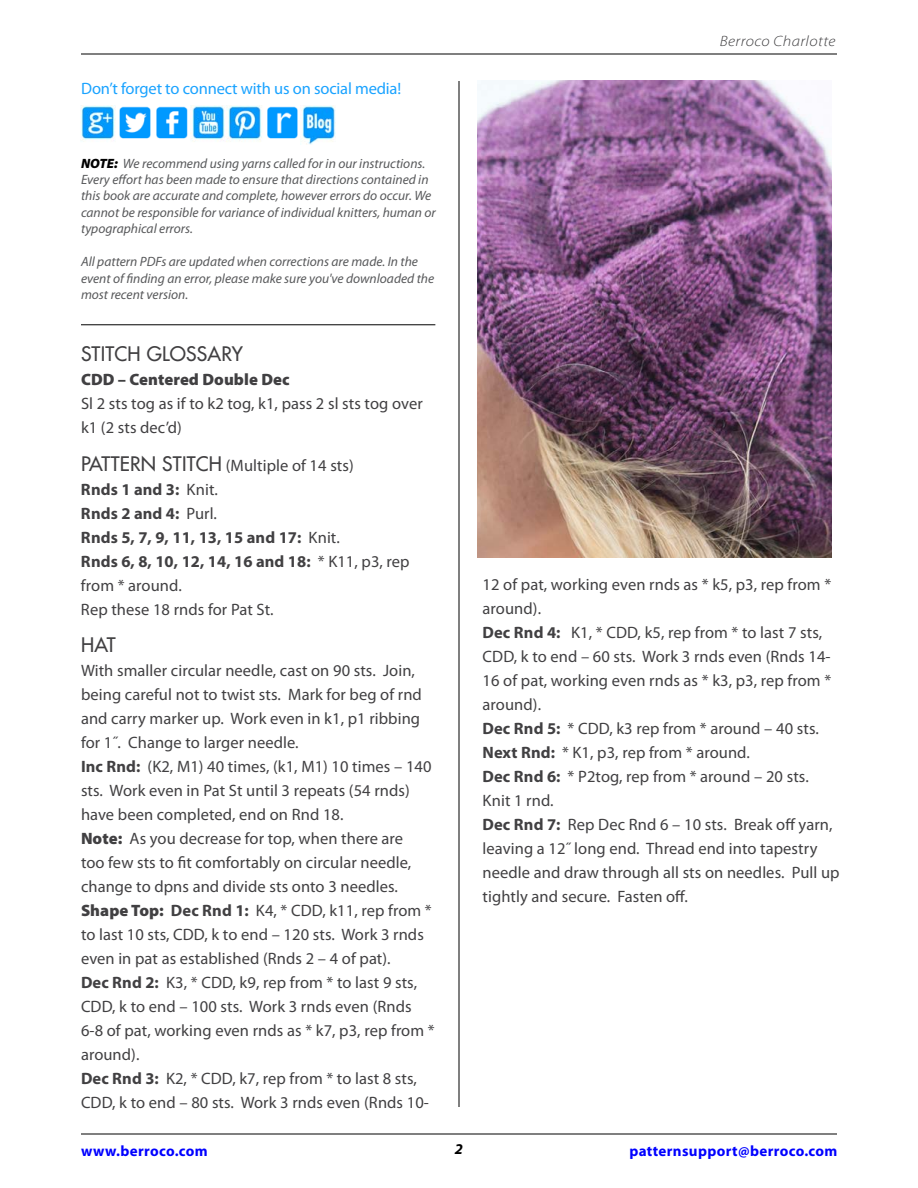
<style>
.page{position:relative;width:918px;height:1188px;background:#fff}
.page>*{position:absolute;margin:0;border:0;box-sizing:border-box;transform-origin:0 0}
.t1{font:19.5px "Futura";letter-spacing:.01em;color:#414042}
.t2{font:16.5px/24px "Myriad Pro";letter-spacing:.005em;color:#414042}
.t3{font:16.5px "Myriad Pro";letter-spacing:-.01em;color:#1aa3ff}
.t4{font:900 16.5px "Myriad Pro";letter-spacing:.005em;color:#414042}
.t5{font:700 15px "Myriad Pro";letter-spacing:.025em;color:#00f}
.t6{font:italic 300 15px "Myriad Pro";letter-spacing:.025em;color:#414042;scale:1.1 1}
.t7{font:italic 700 15px "Myriad Pro";color:#000}
.t8{font:italic 13.5px/16.5px "Myriad Pro";color:#58595b}
.s1{font-weight:900;color:#000}
.s2{font-family:"Futura";font-size:19.5px}
.s3{font-weight:700}
.s4{font-weight:900}
</style>
<div class="page">
<hr style="left:81px;top:325px;width:354px;height:1px;background:#000">
<hr style="left:81px;top:1134px;width:756px;height:1px;background:#000">
<hr style="left:81px;top:54px;width:756px;height:1px;background:#000">
<hr style="left:459px;top:81px;width:1px;height:1026px;background:#000">
<img style="left:477px;top:80px;width:355px;height:477px">
<img style="left:81px;top:106px;width:255px;height:38px">
<p class="t3" style="left:81px;top:78px;width:322px">Don’t forget to connect with us on social media!</p>
<p class="t8" style="left:81px;top:155px;width:356px"><span class="s1">NOTE:</span> We recommend using yarns called for in our instructions.<br>Every effort has been made to ensure that directions contained in this book are accurate and complete, however errors do occur. We cannot be responsible for variance of individual knitters, human or typographical errors.</p>
<p class="t8" style="left:81px;top:253px;width:355px">All pattern PDFs are updated when corrections are made. In the event of finding an error, please make sure you've downloaded the most recent version.</p>
<p class="t1" style="left:81px;top:341px;width:164px">STITCH GLOSSARY</p>
<p class="t4" style="left:81px;top:369px;width:210px">CDD – Centered Double Dec</p>
<p class="t2" style="left:81px;top:391px;width:343px">Sl 2 sts tog as if to k2 tog, k1, pass 2 sl sts tog over k1 (2 sts dec’d)</p>
<p class="t2" style="left:81px;top:453px;width:330px"><span class="s2">PATTERN STITCH</span> (Multiple of 14 sts)<br><span class="s3">Rnds 1 and 3:</span> Knit.<br><span class="s3">Rnds 2 and 4:</span> Purl.<br><span class="s3">Rnds 5, 7, 9, 11, 13, 15 and 17:</span> Knit.<br><span class="s3">Rnds 6, 8, 10, 12, 14, 16 and 18:</span> * K11, p3, rep from * around.<br>Rep these 18 rnds for Pat St.</p>
<p class="t1" style="left:81px;top:632px;width:36px">HAT</p>
<p class="t2" style="left:81px;top:658px;width:355px">With smaller circular needle, cast on 90 sts. Join, being careful not to twist sts. Mark for beg of rnd and carry marker up. Work even in k1, p1 ribbing for 1˝. Change to larger needle.<br><span class="s3">Inc Rnd:</span> (K2, M1) 40 times, (k1, M1) 10 times – 140 sts. Work even in Pat St until 3 repeats (54 rnds) have been completed, end on Rnd 18.<br><span class="s4">Note:</span> As you decrease for top, when there are<br>too few sts to fit comfortably on circular needle, change to dpns and divide sts onto 3 needles.<br><span class="s4">Shape Top:</span> <span class="s3">Dec Rnd 1:</span> K4, * CDD, k11, rep from * to last 10 sts, CDD, k to end – 120 sts. Work 3 rnds even in pat as established (Rnds 2 – 4 of pat).<br><span class="s3">Dec Rnd 2:</span> K3, * CDD, k9, rep from * to last 9 sts, CDD, k to end – 100 sts. Work 3 rnds even (Rnds 6-8 of pat, working even rnds as * k7, p3, rep from * around).<br><span class="s3">Dec Rnd 3:</span> K2, * CDD, k7, rep from * to last 8 sts, CDD, k to end – 80 sts. Work 3 rnds even (Rnds 10-</p>
<p class="t6" style="left:720px;top:32px;width:107px">Berroco Charlotte</p>
<p class="t2" style="left:483px;top:573px;width:359px">12 of pat, working even rnds as * k5, p3, rep from * around).<br><span class="s3">Dec Rnd 4:</span> K1, * CDD, k5, rep from * to last 7 sts, CDD, k to end – 60 sts. Work 3 rnds even (Rnds 14- 16 of pat, working even rnds as * k3, p3, rep from * around).<br><span class="s3">Dec Rnd 5:</span> * CDD, k3 rep from * around – 40 sts.<br><span class="s3">Next Rnd:</span> * K1, p3, rep from * around.<br><span class="s3">Dec Rnd 6:</span> * P2tog, rep from * around – 20 sts.<br>Knit 1 rnd.<br><span class="s3">Dec Rnd 7:</span> Rep Dec Rnd 6 – 10 sts. Break off yarn, leaving a 12˝ long end. Thread end into tapestry needle and draw through all sts on needles. Pull up tightly and secure. Fasten off.</p>
<p class="t5" style="left:81px;top:1141px;width:128px">www.berroco.com</p>
<p class="t7" style="left:455px;top:1139px;width:10px">2</p>
<p class="t5" style="left:629px;top:1141px;width:210px">patternsupport@berroco.com</p>
</div>
